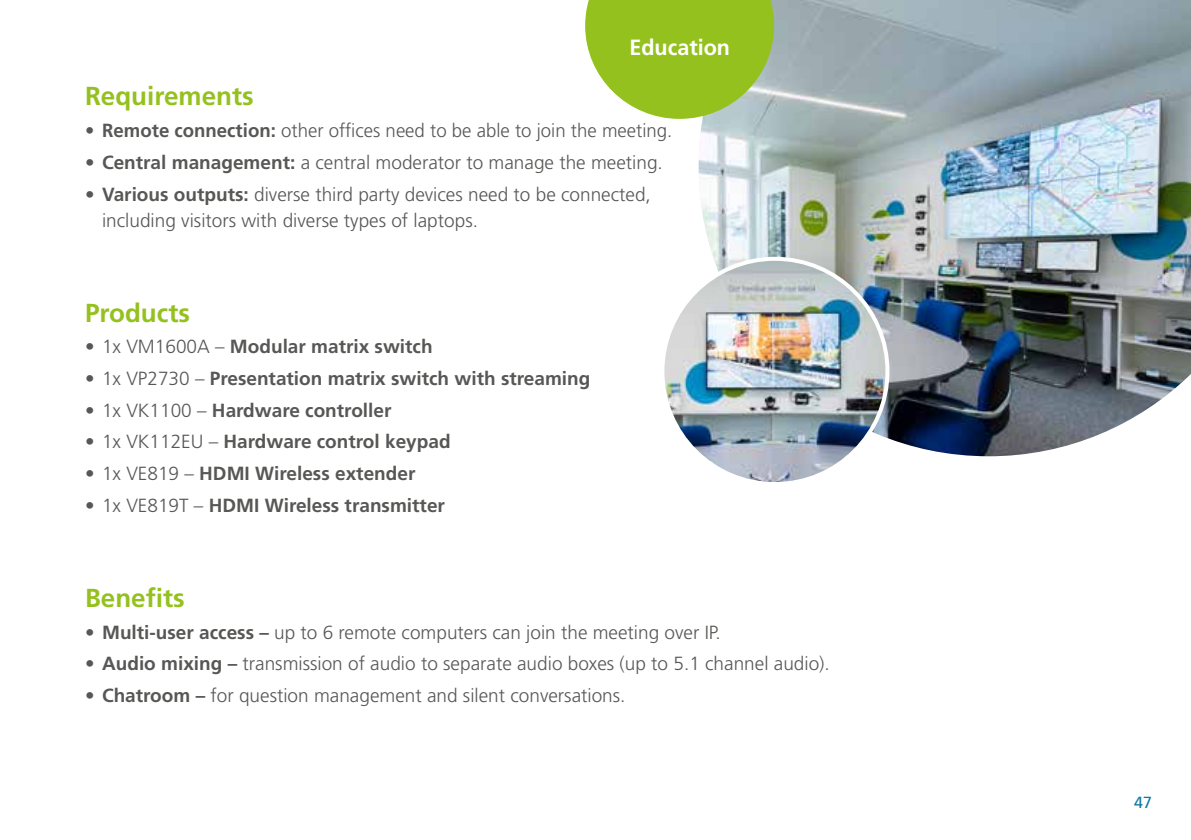
<style>
.page{position:relative;width:1191px;height:840px;background:#fff}
.page>*{position:absolute;margin:0;border:0;box-sizing:border-box;transform-origin:0 0}
.t1{font:700 26px "Frutiger";color:#95c11f}
.t2{font:700 22px "Frutiger";color:#fff}
.t3{font:300 19px/26px "Frutiger";color:#575756}
.t4{font:700 19px "Frutiger";color:#575756}
.t5{font:16px "Frutiger LT";color:#0e7aa5}
.s1{font-weight:700}
.s2{font-weight:300}
</style>
<div class="page">
<img style="left:698px;top:0;width:493px;height:456px">
<svg style="left:585px;top:0;width:189px;height:119px;background:#a1c641"></svg>
<img style="left:662px;top:258px;width:225px;height:225px;border-radius:112px">
<p class="t2" style="left:629px;top:35px;width:102px">Education</p>
<h1 class="t1" style="left:85px;top:81px;width:170px">Requirements</h1>
<p class="t3" style="left:85px;top:117px;width:589px"><span class="s1">• Remote connection:</span> other offices need to be able to join the meeting.</p>
<p class="t3" style="left:85px;top:149px;width:579px"><span class="s1">• Central management:</span> a central moderator to manage the meeting.</p>
<p class="t3" style="left:102px;top:181px;width:550px;text-indent:-17px"><span class="s1">• Various outputs:</span> diverse third party devices need to be connected, including visitors with diverse types of laptops.</p>
<h1 class="t1" style="left:85px;top:297px;width:106px">Products</h1>
<p class="t4" style="left:85px;top:335px;width:349px"><span class="s2">• 1x VM1600A –</span> Modular matrix switch</p>
<p class="t4" style="left:85px;top:367px;width:507px"><span class="s2">• 1x VP2730 –</span> Presentation matrix switch with streaming</p>
<p class="t4" style="left:85px;top:399px;width:308px"><span class="s2">• 1x VK1100 –</span> Hardware controller</p>
<p class="t4" style="left:85px;top:430px;width:367px"><span class="s2">• 1x VK112EU –</span> Hardware control keypad</p>
<p class="t4" style="left:85px;top:462px;width:332px"><span class="s2">• 1x VE819 –</span> HDMI Wireless extender</p>
<p class="t4" style="left:85px;top:494px;width:361px"><span class="s2">• 1x VE819T –</span> HDMI Wireless transmitter</p>
<h1 class="t1" style="left:85px;top:582px;width:101px">Benefits</h1>
<p class="t3" style="left:85px;top:618px;width:637px"><span class="s1">• Multi-user access –</span> up to 6 remote computers can join the meeting over IP.</p>
<p class="t3" style="left:85px;top:650px;width:746px"><span class="s1">• Audio mixing –</span> transmission of audio to separate audio boxes (up to 5.1 channel audio).</p>
<p class="t3" style="left:85px;top:682px;width:542px"><span class="s1">• Chatroom –</span> for question management and silent conversations.</p>
<p class="t5" style="left:1134px;top:792px;width:19px">47</p>
</div>
